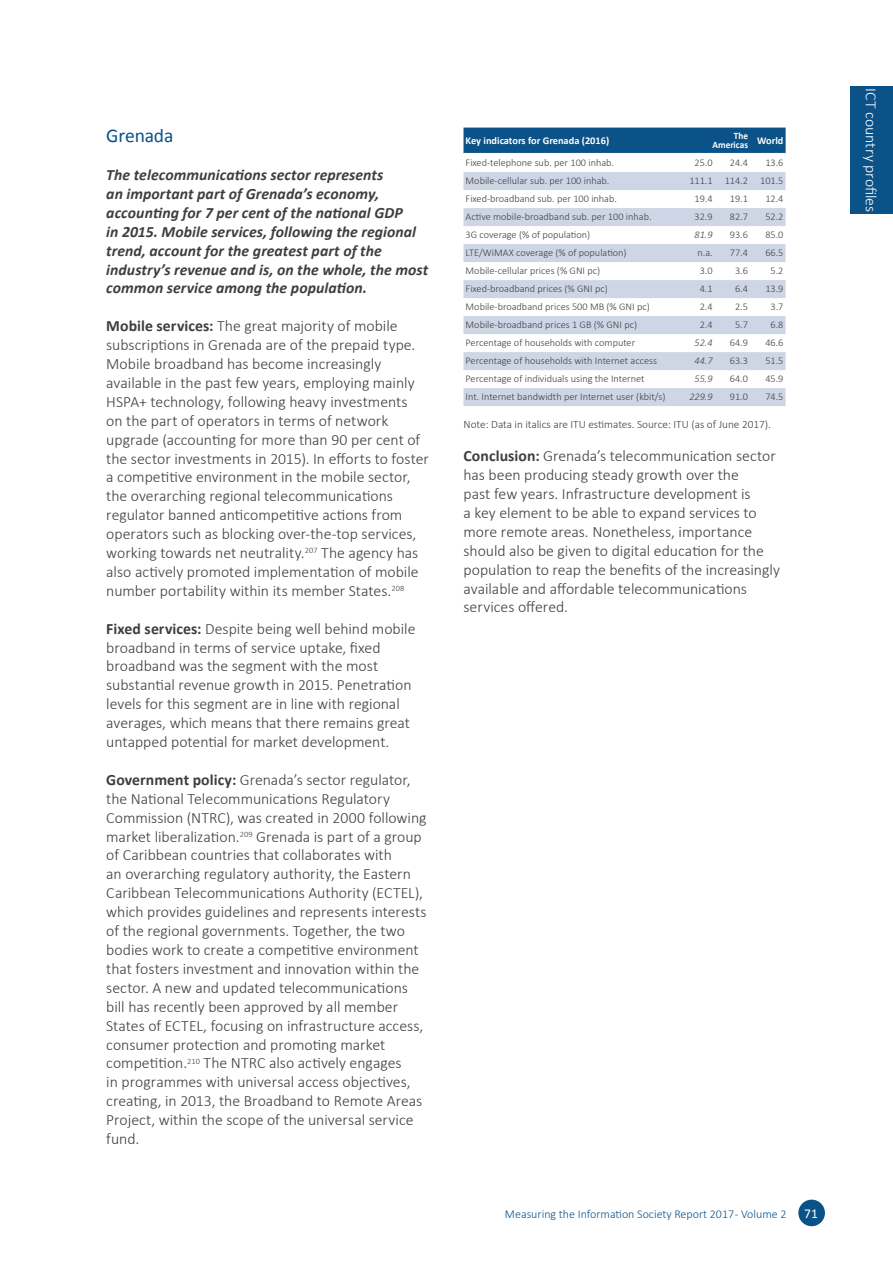
<style>
.page{position:relative;width:893px;height:1263px;background:#fff}
.page>*{position:absolute;margin:0;border:0;box-sizing:border-box;transform-origin:0 0}
.Heading_2_next_page{font:19.5px "Calibri";letter-spacing:-.01em;color:#0a5288}
.t1{font:300 15.75px/18.9px "Calibri";color:#3e3e3f}
.t2{font:italic 700 15.75px/18.9px "Calibri";letter-spacing:.005em;color:#3e3e3f}
.t3{font:300 15.75px "Calibri";color:#fff}
.t4{font:13.5px "Calibri";color:#fff}
.t5{font:300 12px "Calibri";color:#0a5288}
.Source_text{font:300 11.25px "Calibri";color:#3e3e3f}
.Table_head_small_lef{font:700 10.35px "Calibri";color:#fff}
.Table_head_small_rig{font:700 10.35px "Calibri";color:#fff}
.Table_text_small_lef{font:300 10.2px "Calibri";color:#3e3e3f}
.Table_text_small_rig{font:300 10.2px "Calibri";color:#3e3e3f}
.Table_text_small_rig-2{font:italic 300 10.2px "Calibri";color:#3e3e3f}
.Table_text_head_6pt{font:700 9.75px/8.2px "Calibri";color:#fff;text-align:right;scale:.95 1}
.s1{font-weight:700}
</style>
<div class="page">
<div style="left:798px;top:1199px;width:27px;height:27px;background:#0a5288;border-radius:50%"></div>
<div style="left:850px;top:86px;width:43px;height:128px;background:#0a5288"></div>
<div style="left:463px;top:128px;width:323px;height:25px;background:#0a5288"></div>
<svg style="left:463px;top:172px;width:323px;height:234px;fill:#ced6e6"></svg>
<h2 class="Heading_2_next_page" style="left:106px;top:122px;width:69px">Grenada</h2>
<p class="t2" style="left:106px;top:165px;width:323px">The telecommunications sector represents<br>an important part of Grenada’s economy, accounting for 7 per cent of the national GDP<br>in 2015. Mobile services, following the regional trend, account for the greatest part of the industry’s revenue and is, on the whole, the most common service among the population.</p>
<p class="t1" style="left:106px;top:316px;width:324px"><span class="s1">Mobile services:</span> The great majority of mobile subscriptions in Grenada are of the prepaid type.<br>Mobile broadband has become increasingly available in the past few years, employing mainly HSPA+ technology, following heavy investments<br>on the part of operators in terms of network upgrade (accounting for more than 90 per cent of the sector investments in 2015). In efforts to foster a competitive environment in the mobile sector, the overarching regional telecommunications regulator banned anticompetitive actions from operators such as blocking over-the-top services, working towards net neutrality.<sup>207</sup> The agency has also actively promoted implementation of mobile number portability within its member States.<sup>208</sup></p>
<p class="t1" style="left:106px;top:619px;width:311px"><span class="s1">Fixed services:</span> Despite being well behind mobile broadband in terms of service uptake, fixed broadband was the segment with the most substantial revenue growth in 2015. Penetration levels for this segment are in line with regional averages, which means that there remains great untapped potential for market development.</p>
<p class="t1" style="left:106px;top:770px;width:322px"><span class="s1">Government policy:</span> Grenada’s sector regulator, the National Telecommunications Regulatory Commission (NTRC), was created in 2000 following market liberalization.<sup>209</sup> Grenada is part of a group of Caribbean countries that collaborates with<br>an overarching regulatory authority, the Eastern Caribbean Telecommunications Authority (ECTEL), which provides guidelines and represents interests of the regional governments. Together, the two bodies work to create a competitive environment that fosters investment and innovation within the sector. A new and updated telecommunications bill has recently been approved by all member States of ECTEL, focusing on infrastructure access, consumer protection and promoting market competition.<sup>210</sup> The NTRC also actively engages<br>in programmes with universal access objectives, creating, in 2013, the Broadband to Remote Areas Project, within the scope of the universal service fund.</p>
<p class="Table_head_small_lef" style="left:466px;top:133px;width:145px">Key indicators for Grenada (2016)</p>
<p class="Table_text_head_6pt" style="left:712px;top:132px;width:39px">The<br>Americas</p>
<p class="Table_head_small_rig" style="left:757px;top:133px;width:28px">World</p>
<p class="Table_text_small_lef" style="left:466px;top:156px;width:150px">Fixed-telephone sub. per 100 inhab.</p>
<p class="Table_text_small_rig" style="left:694px;top:156px;width:20px">25.0</p>
<p class="Table_text_small_rig" style="left:730px;top:156px;width:20px">24.4</p>
<p class="Table_text_small_rig" style="left:765px;top:156px;width:20px">13.6</p>
<p class="Table_text_small_lef" style="left:466px;top:174px;width:145px">Mobile-cellular sub. per 100 inhab.</p>
<p class="Table_text_small_rig" style="left:689px;top:174px;width:25px">111.1</p>
<p class="Table_text_small_rig" style="left:725px;top:174px;width:25px">114.2</p>
<p class="Table_text_small_rig" style="left:760px;top:174px;width:25px">101.5</p>
<p class="Table_text_small_lef" style="left:466px;top:192px;width:153px">Fixed-broadband sub. per 100 inhab.</p>
<p class="Table_text_small_rig" style="left:694px;top:192px;width:20px">19.4</p>
<p class="Table_text_small_rig" style="left:730px;top:192px;width:20px">19. 1</p>
<p class="Table_text_small_rig" style="left:765px;top:192px;width:20px">12.4</p>
<p class="Table_text_small_lef" style="left:466px;top:210px;width:187px">Active mobile-broadband sub. per 100 inhab.</p>
<p class="Table_text_small_rig" style="left:694px;top:210px;width:20px">32.9</p>
<p class="Table_text_small_rig" style="left:730px;top:210px;width:20px">82.7</p>
<p class="Table_text_small_rig" style="left:765px;top:210px;width:20px">52.2</p>
<p class="Table_text_small_lef" style="left:466px;top:228px;width:126px">3G coverage (% of population)</p>
<p class="Table_text_small_rig-2" style="left:694px;top:228px;width:20px">81.9</p>
<p class="Table_text_small_rig" style="left:730px;top:228px;width:20px">93.6</p>
<p class="Table_text_small_rig" style="left:765px;top:228px;width:20px">85.0</p>
<p class="Table_text_small_lef" style="left:466px;top:246px;width:163px">LTE/WiMAX coverage (% of population)</p>
<p class="Table_text_small_rig" style="left:697px;top:246px;width:15px">n.a.</p>
<p class="Table_text_small_rig" style="left:730px;top:246px;width:20px">77.4</p>
<p class="Table_text_small_rig" style="left:765px;top:246px;width:20px">66.5</p>
<p class="Table_text_small_lef" style="left:466px;top:264px;width:136px">Mobile-cellular prices (% GNI pc)</p>
<p class="Table_text_small_rig" style="left:700px;top:264px;width:14px">3.0</p>
<p class="Table_text_small_rig" style="left:735px;top:264px;width:14px">3.6</p>
<p class="Table_text_small_rig" style="left:770px;top:264px;width:14px">5.2</p>
<p class="Table_text_small_lef" style="left:466px;top:282px;width:144px">Fixed-broadband prices (% GNI pc)</p>
<p class="Table_text_small_rig" style="left:700px;top:282px;width:14px">4.1</p>
<p class="Table_text_small_rig" style="left:735px;top:282px;width:14px">6.4</p>
<p class="Table_text_small_rig" style="left:765px;top:282px;width:20px">13.9</p>
<p class="Table_text_small_lef" style="left:466px;top:300px;width:186px">Mobile-broadband prices 500 MB (% GNI pc)</p>
<p class="Table_text_small_rig" style="left:700px;top:300px;width:14px">2.4</p>
<p class="Table_text_small_rig" style="left:735px;top:300px;width:14px">2.5</p>
<p class="Table_text_small_rig" style="left:770px;top:300px;width:14px">3.7</p>
<p class="Table_text_small_lef" style="left:466px;top:318px;width:173px">Mobile-broadband prices 1 GB (% GNI pc)</p>
<p class="Table_text_small_rig" style="left:700px;top:318px;width:14px">2.4</p>
<p class="Table_text_small_rig" style="left:735px;top:318px;width:14px">5.7</p>
<p class="Table_text_small_rig" style="left:770px;top:318px;width:14px">6.8</p>
<p class="Table_text_small_lef" style="left:466px;top:336px;width:171px">Percentage of households with computer</p>
<p class="Table_text_small_rig-2" style="left:694px;top:336px;width:20px">52.4</p>
<p class="Table_text_small_rig" style="left:730px;top:336px;width:20px">64.9</p>
<p class="Table_text_small_rig" style="left:765px;top:336px;width:20px">46.6</p>
<p class="Table_text_small_lef" style="left:466px;top:354px;width:193px">Percentage of households with Internet access</p>
<p class="Table_text_small_rig-2" style="left:694px;top:354px;width:20px">44.7</p>
<p class="Table_text_small_rig" style="left:730px;top:354px;width:20px">63.3</p>
<p class="Table_text_small_rig" style="left:765px;top:354px;width:20px">51.5</p>
<p class="Table_text_small_lef" style="left:466px;top:372px;width:180px">Percentage of individuals using the Internet</p>
<p class="Table_text_small_rig-2" style="left:694px;top:372px;width:20px">55.9</p>
<p class="Table_text_small_rig" style="left:730px;top:372px;width:20px">64.0</p>
<p class="Table_text_small_rig" style="left:765px;top:372px;width:20px">45.9</p>
<p class="Table_text_small_lef" style="left:466px;top:390px;width:201px">Int. Internet bandwidth per Internet user (kbit/s)</p>
<p class="Table_text_small_rig-2" style="left:689px;top:390px;width:25px">229.9</p>
<p class="Table_text_small_rig" style="left:730px;top:390px;width:20px">91.0</p>
<p class="Table_text_small_rig" style="left:765px;top:390px;width:20px">74.5</p>
<p class="Source_text" style="left:463px;top:417px;width:309px">Note: Data in italics are ITU estimates. Source: ITU (as of June 2017).</p>
<p class="t1" style="left:463px;top:446px;width:318px"><span class="s1">Conclusion:</span> Grenada’s telecommunication sector has been producing steady growth over the<br>past few years. Infrastructure development is<br>a key element to be able to expand services to more remote areas. Nonetheless, importance should also be given to digital education for the population to reap the benefits of the increasingly available and affordable telecommunications services offered.</p>
<p class="t5" style="left:505px;top:1206px;width:283px">Measuring the Information Society Report 2017 - Volume 2</p>
<p class="t4" style="left:804px;top:1204px;width:15px">71</p>
<p class="t3" style="left:881px;top:88px;width:126px;rotate:90deg">ICT country profiles</p>
</div>
